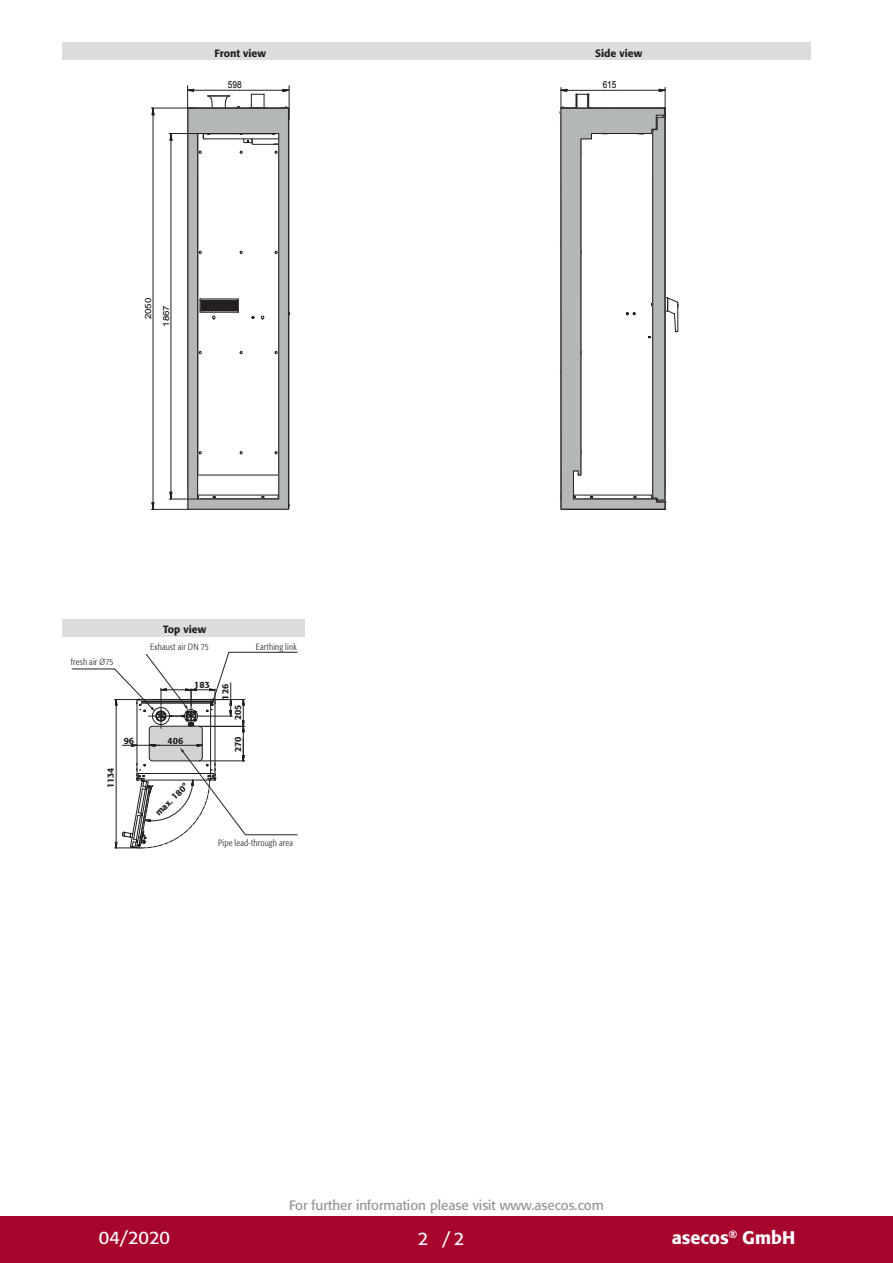
<style>
.page{position:relative;width:893px;height:1263px;background:#fff}
.page>*{position:absolute;margin:0;border:0;box-sizing:border-box;transform-origin:0 0}
.t1{font:500 18px "Formata Pro";color:#fff}
.t2{font:18px "Formata Pro";color:#fff}
.CB_AF_U4-Fachhaendle{font:13.5px "Formata Pro";color:#939598}
.t3{font:500 10.5px "Formata Pro";color:#231f20}
.t4{font:9.75px "Arial";letter-spacing:-.005em;color:#000001;scale:.87 1}
.t5{font:300 condensed 9px "Formata Pro";letter-spacing:.02em;color:#231f20}
.t6{font:500 9px "Formata Pro";color:#231f20}
.t7{font:8.4px/18px "Arial";letter-spacing:-.005em;color:#000001;scale:1.16 1}
</style>
<div class="page">
<div style="left:0;top:1216px;width:893px;height:47px;background:#a7052d"></div>
<div style="left:63px;top:43px;width:748px;height:17px;background:#dcdddf"></div>
<svg style="left:541px;top:42px;width:138px;height:468px"></svg>
<svg style="left:151px;top:107px;width:4px;height:20px"></svg>
<svg style="left:151px;top:502px;width:4px;height:7px"></svg>
<hr style="left:153px;top:115px;width:1px;height:387px;background:#231f20">
<hr style="left:151px;top:509px;width:37px;height:1px;background:#231f20">
<hr style="left:151px;top:108px;width:43px;height:1px;background:#231f20">
<svg style="left:169px;top:85px;width:121px;height:425px"></svg>
<div style="left:63px;top:619px;width:242px;height:17px;background:#dcdddf"></div>
<svg style="left:72px;top:652px;width:226px;height:197px"></svg>
<p class="t3" style="left:215px;top:46px;width:53px">Front view</p>
<p class="t3" style="left:595px;top:47px;width:49px">Side view</p>
<p class="t4" style="left:228px;top:78px;width:17px">598</p>
<p class="t4" style="left:603px;top:78px;width:17px">615</p>
<p class="t7" style="left:139px;top:327px;width:26px;text-indent:8px;rotate:-90deg">2050<br>1867</p>
<p class="t5" style="left:71px;top:656px;width:44px">fresh air Ø75</p>
<p class="t6" style="left:105px;top:788px;width:22px;rotate:-90deg">1134</p>
<p class="t6" style="left:124px;top:734px;width:12px">96</p>
<p class="t3" style="left:163px;top:622px;width:45px">Top view</p>
<p class="t5" style="left:150px;top:641px;width:60px">Exhaust air DN 75</p>
<p class="t5" style="left:256px;top:641px;width:42px">Earthing link</p>
<p class="t6" style="left:168px;top:734px;width:17px">406</p>
<p class="t6" style="left:194px;top:678px;width:17px">183</p>
<p class="t6" style="left:220px;top:699px;width:17px;rotate:-90deg">126</p>
<p class="t6" style="left:232px;top:720px;width:17px;rotate:-90deg">205</p>
<p class="t6" style="left:232px;top:752px;width:17px;rotate:-90deg">270</p>
<p class="t6" style="left:153px;top:810px;width:43px;rotate:-45deg">max. 180°</p>
<p class="t5" style="left:218px;top:837px;width:76px">Pipe lead-through area</p>
<p class="CB_AF_U4-Fachhaendle" style="left:289px;top:1196px;width:316px">For further information please visit www.asecos.com</p>
<h1 class="t2" style="left:99px;top:1225px;width:73px">04/2020</h1>
<h1 class="t2" style="left:418px;top:1227px;width:48px">2 /2</h1>
<h1 class="t1" style="left:672px;top:1225px;width:125px">asecos<sup>®</sup> GmbH</h1>
</div>
